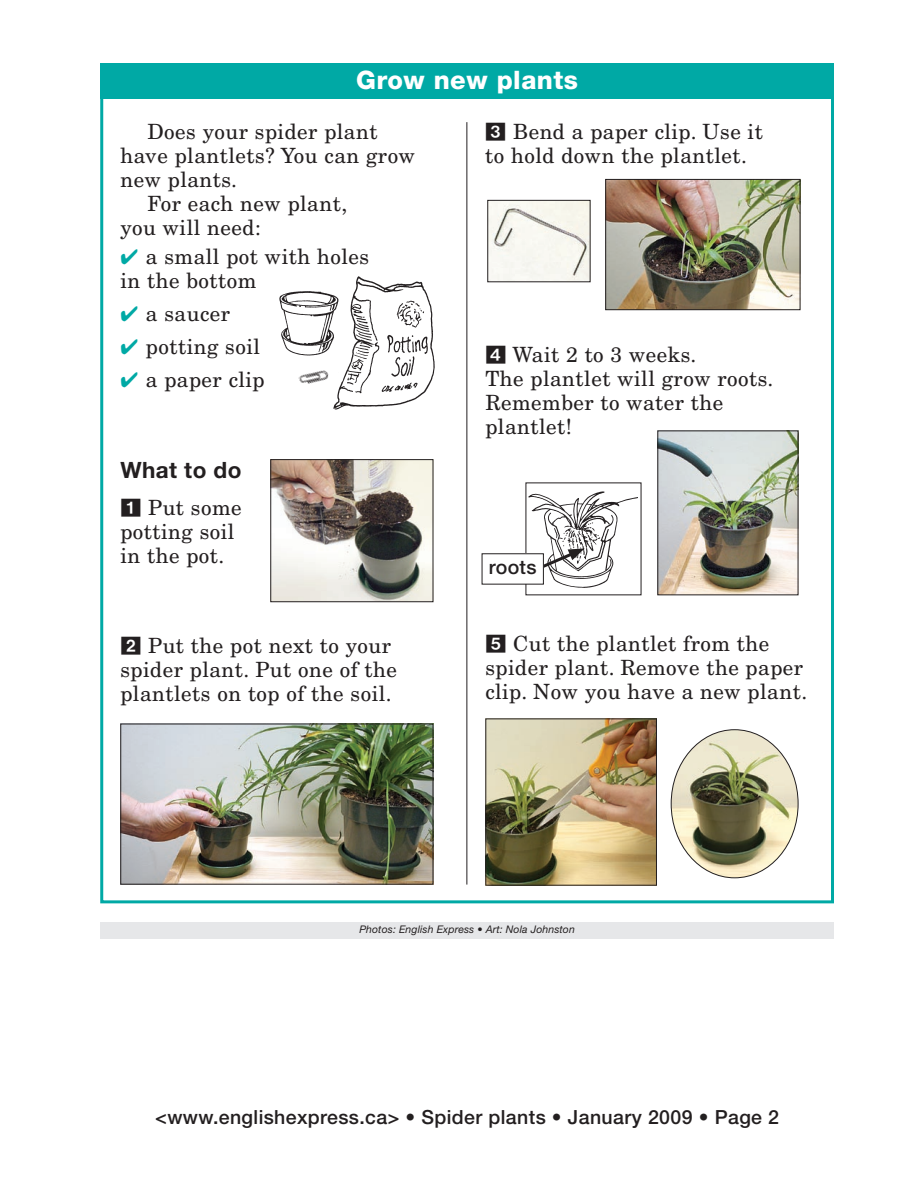
<style>
.page{position:relative;width:918px;height:1188px;background:#fff}
.page>*{position:absolute;margin:0;border:0;box-sizing:border-box;transform-origin:0 0}
.head-17_pt{font:800 25.5px "Helvetica Neue";letter-spacing:.02em;color:#fff}
.subhead-black{font:700 22.5px "Helvetica Neue";letter-spacing:.02em;color:#231f20}
.body-no_indent{font:21px/24px "New Century Schlbk";letter-spacing:.025em;color:#231f20}
.body{font:21px/24px "New Century Schlbk";letter-spacing:.025em;color:#231f20}
.credit_web{font:500 19.5px "Helvetica Neue";letter-spacing:.02em;color:#231f20}
.vocab13-box_centred{font:500 19.5px "Helvetica Neue";letter-spacing:.02em;color:#231f20}
.adapted_from{font:italic 10.5px "Helvetica Neue";letter-spacing:.01em;color:#231f20}
.s1{color:#00a9a5}
</style>
<div class="page">
<img style="left:272px;top:461px;width:159px;height:139px">
<div style="left:270px;top:459px;width:163px;height:143px;border:1px solid #231f20"></div>
<img style="left:122px;top:726px;width:309px;height:157px">
<div style="left:120px;top:724px;width:313px;height:161px;border:1px solid #231f20"></div>
<img style="left:333px;top:276px;width:102px;height:134px">
<img style="left:279px;top:288px;width:62px;height:72px">
<div style="left:100px;top:63px;width:734px;height:36px;background:#00a9a5"></div>
<img style="left:298px;top:370px;width:31px;height:14px">
<img style="left:607px;top:181px;width:191px;height:127px">
<div style="left:605px;top:179px;width:195px;height:131px;border:1px solid #231f20"></div>
<div style="left:100px;top:922px;width:734px;height:16px;background:#e6e7e9"></div>
<img style="left:487px;top:720px;width:168px;height:164px">
<div style="left:485px;top:718px;width:172px;height:168px;border:1px solid #231f20"></div>
<img style="left:659px;top:432px;width:137px;height:161px">
<div style="left:657px;top:430px;width:141px;height:165px;border:1px solid #231f20"></div>
<img style="left:528px;top:491px;width:109px;height:97px">
<svg style="left:529px;top:548px;width:56px;height:27px"></svg>
<div style="left:482px;top:554px;width:61px;height:30px;background:#fff"></div>
<div style="left:482px;top:553px;width:62px;height:32px;border:1px solid #231f20"></div>
<img style="left:671px;top:730px;width:127px;height:148px">
<img style="left:489px;top:202px;width:100px;height:78px">
<div style="left:487px;top:200px;width:104px;height:82px;border:1px solid #231f20"></div>
<hr style="left:466px;top:122px;width:1px;height:763px;background:#231f20">
<p class="head-17_pt" style="left:356px;top:64px;width:224px">Grow new plants</p>
<p class="body" style="left:120px;top:119px;width:296px;text-indent:27px">Does your spider plant have plantlets? You can grow new plants.</p>
<p class="body" style="left:120px;top:191px;width:228px;text-indent:27px">For each new plant, you will need:</p>
<p class="body-no_indent" style="left:120px;top:245px;width:250px"><span class="s1">✔</span> a small pot with holes in the bottom</p>
<p class="body-no_indent" style="left:120px;top:302px;width:111px"><span class="s1">✔</span> a saucer</p>
<p class="body-no_indent" style="left:120px;top:335px;width:141px"><span class="s1">✔</span> potting soil</p>
<p class="body-no_indent" style="left:120px;top:368px;width:146px"><span class="s1">✔</span> a paper clip</p>
<p class="subhead-black" style="left:120px;top:456px;width:123px">What to do</p>
<p class="body-no_indent" style="left:120px;top:495px;width:123px;text-indent:28px">Put some potting soil in the pot.</p>
<p class="body-no_indent" style="left:120px;top:634px;width:278px;text-indent:28px">Put the pot next to your spider plant. Put one of the plantlets on top of the soil.</p>
<p class="body-no_indent" style="left:485px;top:119px;width:279px">✓ Bend a paper clip. Use it to hold down the plantlet.</p>
<p class="body-no_indent" style="left:485px;top:342px;width:289px">✔ Wait 2 to 3 weeks.<br>The plantlet will grow roots.<br>Remember to water the plantlet!</p>
<p class="vocab13-box_centred" style="left:489px;top:555px;width:49px">roots</p>
<p class="body-no_indent" style="left:485px;top:631px;width:323px;text-align:center">Cut the plantlet from the spider plant. Remove the paper clip. Now you have a new plant.</p>
<p class="adapted_from" style="left:359px;top:923px;width:217px">Photos: English Express • Art: Nola Johnston</p>
<p class="credit_web" style="left:155px;top:1105px;width:625px">&lt;www.englishexpress.ca&gt; • Spider plants • January 2009 • Page 2</p>
</div>
